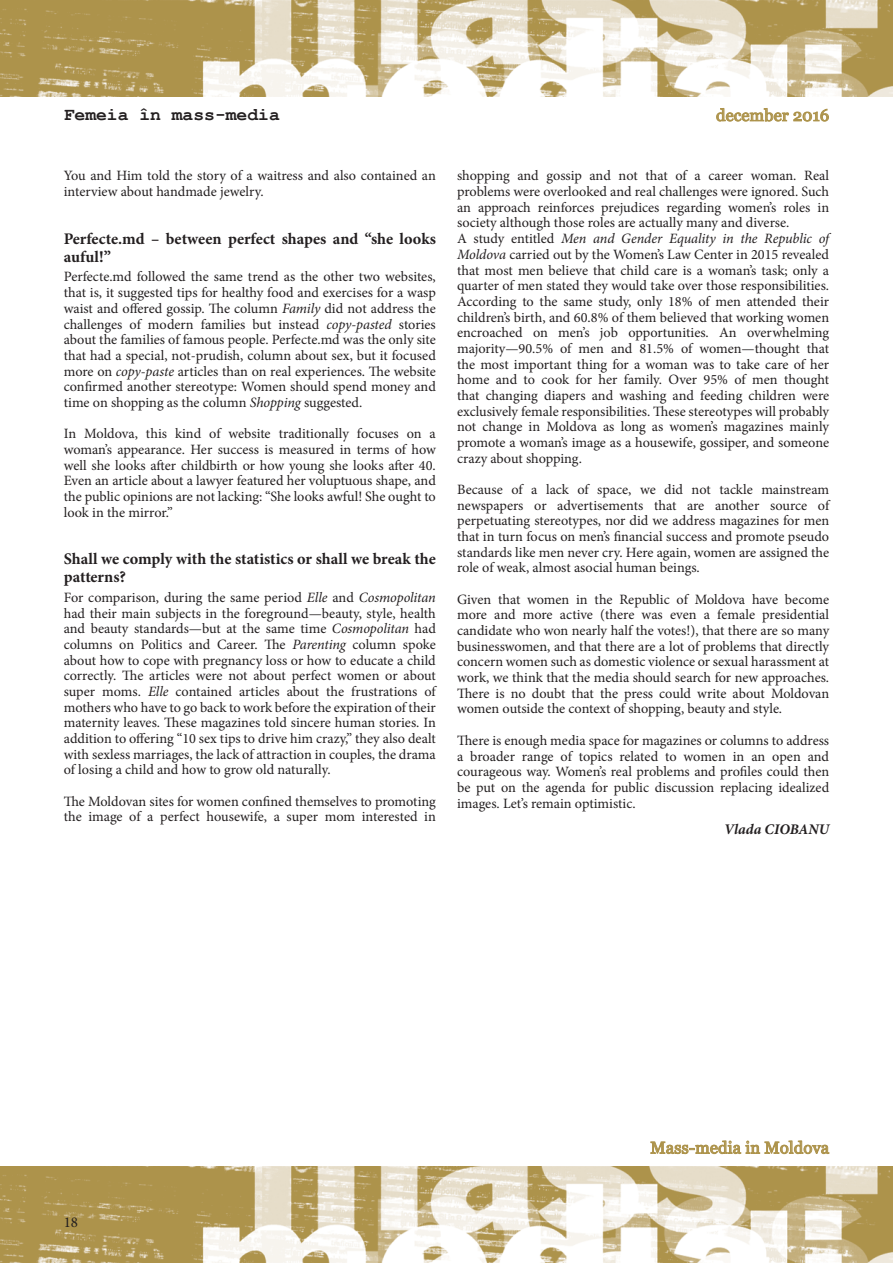
<style>
.page{position:relative;width:893px;height:1263px;background:#fff}
.page>*{position:absolute;margin:0;border:0;box-sizing:border-box;transform-origin:0 0}
.t1{font:700 18px "Courier New";color:#231f20}
.t2{font:16.5px "Georgia";letter-spacing:.01em;color:#ad934b}
.t3{font:700 16.2px/17.9px "Minion Pro";color:#231f20}
.t4{font:15px "Minion Pro";color:#231f20}
.t5{font:italic 700 14.7px "Minion Pro";color:#231f20}
.t6{font:14.25px/15.8px "Minion Pro";color:#231f20;text-align:justify}
.s1{font-style:italic}
</style>
<div class="page">
<img style="left:0;top:1166px;width:893px;height:97px">
<img style="left:0;top:0;width:893px;height:96px">
<svg style="left:716px;top:108px;width:113px;height:14px"></svg>
<svg style="left:650px;top:1140px;width:180px;height:14px"></svg>
<p class="t1" style="left:64px;top:103px;width:218px">Femeia în mass-media</p>
<p class="t6" style="left:64px;top:168px;width:374px">You and Him told the story of a waitress and also contained an interview about handmade jewelry.</p>
<p class="t3" style="left:64px;top:229px;width:374px">Perfecte.md – between perfect shapes and “she looks auful!”</p>
<p class="t6" style="left:64px;top:269px;width:374px">Perfecte.md followed the same trend as the other two websites, that is, it suggested tips for healthy food and exercises for a wasp waist and offered gossip. The column <span class="s1">Family</span> did not address the challenges of modern families but instead <span class="s1">copy-pasted</span> stories about the families of famous people. Perfecte.md was the only site that had a special, not-prudish, column about sex, but it focused more on <span class="s1">copy-paste</span> articles than on real experiences. The website confirmed another stereotype: Women should spend money and time on shopping as the column <span class="s1">Shopping</span> suggested.</p>
<p class="t6" style="left:64px;top:426px;width:374px">In Moldova, this kind of website traditionally focuses on a woman’s appearance. Her success is measured in terms of how well she looks after childbirth or how young she looks after 40.<br>Even an article about a lawyer featured her voluptuous shape, and the public opinions are not lacking: “She looks awful! She ought to look in the mirror.”</p>
<p class="t3" style="left:64px;top:550px;width:374px">Shall we comply with the statistics or shall we break the patterns?</p>
<p class="t6" style="left:64px;top:590px;width:375px">For comparison, during the same period <span class="s1">Elle</span> and <span class="s1">Cosmopolitan </span>had their main subjects in the foreground—beauty, style, health and beauty standards—but at the same time <span class="s1">Cosmopolitan</span> had columns on Politics and Career. The <span class="s1">Parenting</span> column spoke about how to cope with pregnancy loss or how to educate a child correctly. The articles were not about perfect women or about super moms. <span class="s1">Elle</span> contained articles about the frustrations of mothers who have to go back to work before the expiration of their maternity leaves. These magazines told sincere human stories. In addition to offering “10 sex tips to drive him crazy,” they also dealt with sexless marriages, the lack of attraction in couples, the drama of losing a child and how to grow old naturally.</p>
<p class="t6" style="left:64px;top:793px;width:374px">The Moldovan sites for women confined themselves to promoting the image of a perfect housewife, a super mom interested in</p>
<p class="t2" style="left:716px;top:105px;width:115px">december 2016</p>
<p class="t6" style="left:457px;top:168px;width:374px;text-align:left">shopping and gossip and not that of a career woman. Real problems were overlooked and real challenges were ignored. Such an approach reinforces prejudices regarding women’s roles in society although those roles are actually many and diverse.<br>A study entitled <span class="s1">Men and Gender Equality in the Republic of Moldova</span> carried out by the Women’s Law Center in 2015 revealed that most men believe that child care is a woman’s task; only a quarter of men stated they would take over those responsibilities.<br>According to the same study, only 18% of men attended their children’s birth, and 60.8% of them believed that working women encroached on men’s job opportunities. An overwhelming majority—90.5% of men and 81.5% of women—thought that the most important thing for a woman was to take care of her home and to cook for her family. Over 95% of men thought that changing diapers and washing and feeding children were exclusively female responsibilities. These stereotypes will probably not change in Moldova as long as women’s magazines mainly promote a woman’s image as a housewife, gossiper, and someone crazy about shopping.</p>
<p class="t6" style="left:457px;top:482px;width:375px">Because of a lack of space, we did not tackle mainstream newspapers or advertisements that are another source of perpetuating stereotypes, nor did we address magazines for men that in turn focus on men’s financial success and promote pseudo standards like men never cry. Here again, women are assigned the role of weak, almost asocial human beings.</p>
<p class="t6" style="left:457px;top:591px;width:374px">Given that women in the Republic of Moldova have become more and more active (there was even a female presidential candidate who won nearly half the votes!), that there are so many businesswomen, and that there are a lot of problems that directly concern women such as domestic violence or sexual harassment at work, we think that the media should search for new approaches.<br>There is no doubt that the press could write about Moldovan women outside the context of shopping, beauty and style.</p>
<p class="t6" style="left:457px;top:732px;width:374px">There is enough media space for magazines or columns to address a broader range of topics related to women in an open and courageous way. Women’s real problems and profiles could then be put on the agenda for public discussion replacing idealized images. Let’s remain optimistic.</p>
<p class="t5" style="left:724px;top:818px;width:107px">Vlada CIOBANU</p>
<p class="t4" style="left:64px;top:1212px;width:16px">18</p>
<p class="t2" style="left:650px;top:1138px;width:180px">Mass-media in Moldova</p>
</div>
